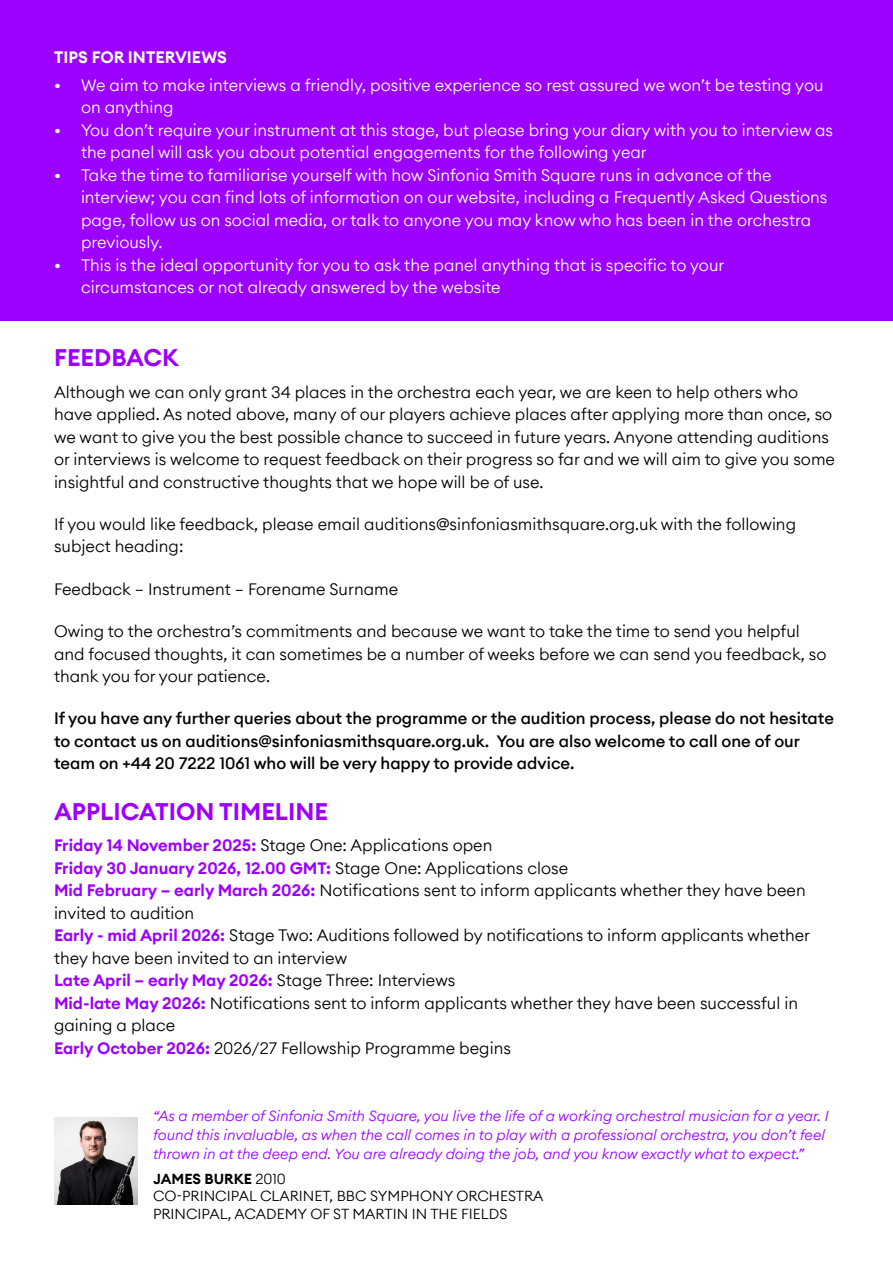
<style>
.page{position:relative;width:893px;height:1263px;background:#fff}
.page>*{position:absolute;margin:0;border:0;box-sizing:border-box;transform-origin:0 0}
.t1{font:600 24px "Euclid Circular A";color:#9c00ff}
.t2{font:300 16.5px/22.5px "Euclid Circular A";color:#000}
.t3{font:300 16.5px/22.5px "Euclid Circular A";color:#fff}
.t4{font:500 16.5px/22.5px "Euclid Circular A";color:#000}
.t5{font:600 16.5px "Euclid Circular A";color:#fff}
.t6{font:italic 300 14.55px/19px "Euclid Circular A";color:#9c00ff}
.t7{font:300 14.55px/17.4px "Euclid Circular A";color:#000}
.s1{font-weight:600;color:#9c00ff}
.s2{font-weight:600}
</style>
<div class="page">
<div style="left:0;top:0;width:893px;height:320px;background:#9c00ff"></div>
<img style="left:55px;top:1118px;width:83px;height:87px">
<p class="t5" style="left:54px;top:46px;width:174px">TIPS FOR INTERVIEWS</p>
<p class="t3" style="left:81px;top:73px;width:744px;text-indent:-27px">• We aim to make interviews a friendly, positive experience so rest assured we won’t be testing you on anything</p>
<p class="t3" style="left:81px;top:118px;width:754px;text-indent:-27px">• You don’t require your instrument at this stage, but please bring your diary with you to interview as the panel will ask you about potential engagements for the following year</p>
<p class="t3" style="left:81px;top:163px;width:748px;text-indent:-27px">• Take the time to familiarise yourself with how Sinfonia Smith Square runs in advance of the interview; you can find lots of information on our website, including a Frequently Asked Questions page, follow us on social media, or talk to anyone you may know who has been in the orchestra previously.</p>
<p class="t3" style="left:81px;top:253px;width:645px;text-indent:-27px">• This is the ideal opportunity for you to ask the panel anything that is specific to your circumstances or not already answered by the website</p>
<h1 class="t1" style="left:54px;top:342px;width:126px">FEEDBACK</h1>
<p class="t2" style="left:54px;top:380px;width:783px">Although we can only grant 34 places in the orchestra each year, we are keen to help others who have applied. As noted above, many of our players achieve places after applying more than once, so we want to give you the best possible chance to succeed in future years. Anyone attending auditions or interviews is welcome to request feedback on their progress so far and we will aim to give you some insightful and constructive thoughts that we hope will be of use.</p>
<p class="t2" style="left:54px;top:512px;width:744px">If you would like feedback, please email auditions@sinfoniasmithsquare.org.uk with the following subject heading:</p>
<p class="t2" style="left:54px;top:577px;width:346px">Feedback – Instrument – Forename Surname</p>
<p class="t2" style="left:54px;top:620px;width:774px">Owing to the orchestra’s commitments and because we want to take the time to send you helpful and focused thoughts, it can sometimes be a number of weeks before we can send you feedback, so thank you for your patience.</p>
<p class="t4" style="left:54px;top:707px;width:782px">If you have any further queries about the programme or the audition process, please do not hesitate to contact us on auditions@sinfoniasmithsquare.org.uk. You are also welcome to call one of our team on +44 20 7222 1061 who will be very happy to provide advice.</p>
<h1 class="t1" style="left:54px;top:796px;width:276px">APPLICATION TIMELINE</h1>
<p class="t2" style="left:54px;top:834px;width:758px"><span class="s1">Friday 14 November 2025:</span> Stage One: Applications open<br><span class="s1">Friday 30 January 2026, 12.00 GMT:</span> Stage One: Applications close<br><span class="s1">Mid February – early March 2026:</span> Notifications sent to inform applicants whether they have been invited to audition<br><span class="s1">Early - mid April 2026:</span> Stage Two: Auditions followed by notifications to inform applicants whether they have been invited to an interview<br><span class="s1">Late April – early May 2026:</span> Stage Three: Interviews<br><span class="s1">Mid-late May 2026:</span> Notifications sent to inform applicants whether they have been successful in gaining a place<br><span class="s1">Early October 2026:</span> 2026/27 Fellowship Programme begins</p>
<p class="t6" style="left:153px;top:1106px;width:677px">“As a member of Sinfonia Smith Square, you live the life of a working orchestral musician for a year. I found this invaluable, as when the call comes in to play with a professional orchestra, you don’t feel thrown in at the deep end. You are already doing the job, and you know exactly what to expect.”</p>
<p class="t7" style="left:153px;top:1169px;width:392px"><span class="s2">JAMES BURKE</span> 2010<br>CO-PRINCIPAL CLARINET, BBC SYMPHONY ORCHESTRA<br>PRINCIPAL, ACADEMY OF ST MARTIN IN THE FIELDS</p>
</div>
